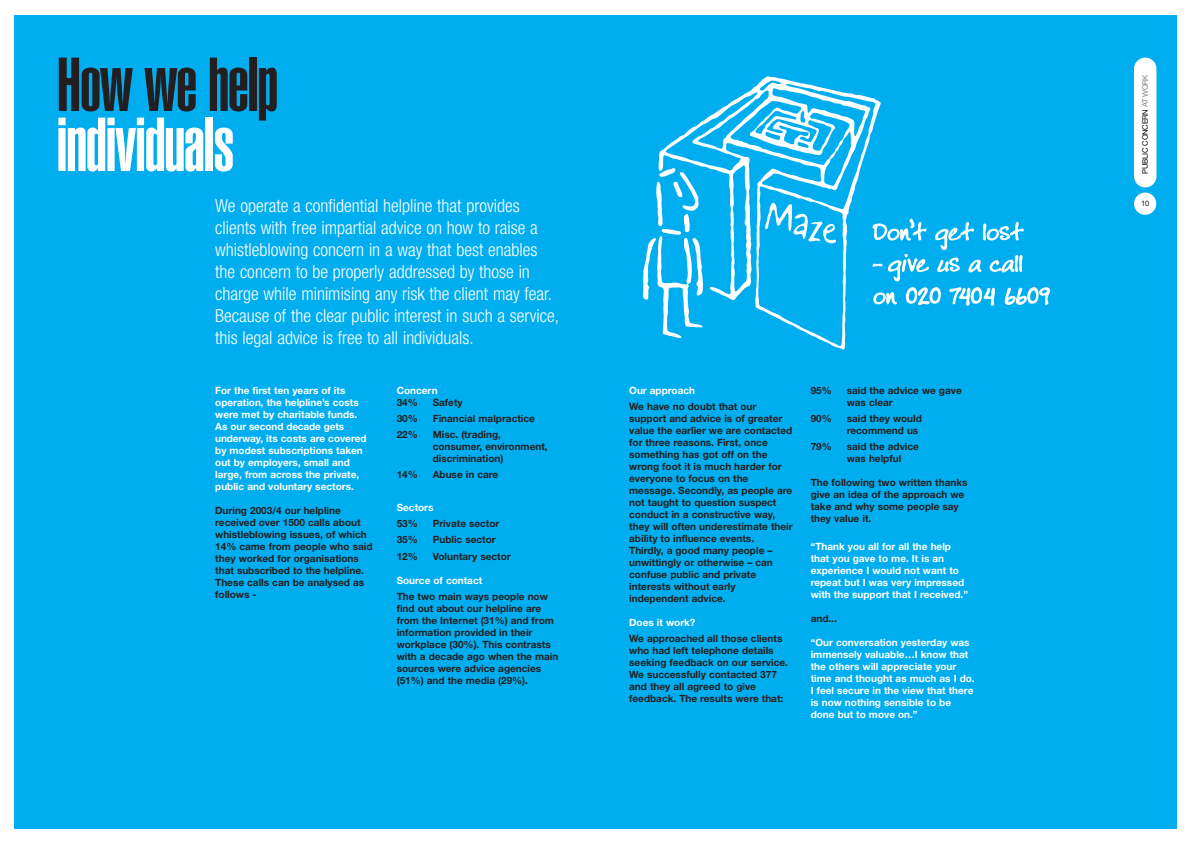
<style>
.page{position:relative;width:1191px;height:842px;background:#fff}
.page>*{position:absolute;margin:0;border:0;box-sizing:border-box;transform-origin:0 0}
.t1{font:900 extra-condensed 75px "Helvetica";letter-spacing:-.015em;color:#fff}
.t2{font:900 extra-condensed 75px "Helvetica";letter-spacing:-.015em;color:#231f20}
.t3{font:300 condensed 18px/22px "Helvetica Neue";color:#fff}
.t4{font:700 10px/12px "Helvetica Neue";color:#231f20}
.t5{font:700 10px/12px "Helvetica Neue";color:#fff}
.t6{font:7.6px "Helvetica Neue";letter-spacing:-.03em;color:#000}
.t7{font:7.6px "Helvetica Neue";color:#231f20}
.s1{color:#867f7c}
</style>
<div class="page">
<div style="left:14px;top:15px;width:1162px;height:814px;background:#00aeef"></div>
<svg style="left:658px;top:76px;width:223px;height:273px"></svg>
<svg style="left:765px;top:203px;width:71px;height:41px"></svg>
<svg style="left:643px;top:168px;width:60px;height:170px"></svg>
<svg style="left:872px;top:219px;width:54px;height:21px"></svg>
<svg style="left:935px;top:222px;width:38px;height:28px"></svg>
<svg style="left:983px;top:222px;width:40px;height:18px"></svg>
<svg style="left:873px;top:264px;width:9px;height:3px"></svg>
<svg style="left:888px;top:254px;width:40px;height:27px"></svg>
<svg style="left:937px;top:258px;width:22px;height:14px"></svg>
<svg style="left:968px;top:260px;width:13px;height:12px"></svg>
<svg style="left:989px;top:255px;width:33px;height:17px"></svg>
<svg style="left:873px;top:293px;width:23px;height:11px"></svg>
<svg style="left:906px;top:288px;width:34px;height:17px"></svg>
<svg style="left:949px;top:288px;width:45px;height:17px"></svg>
<svg style="left:1005px;top:288px;width:44px;height:17px"></svg>
<div style="left:1134px;top:58px;width:22px;height:129px;background:#fff;border-radius:11px"></div>
<div style="left:1134px;top:193px;width:22px;height:22px;background:#fff;border-radius:50%"></div>
<h1 class="t2" style="left:56px;top:58px;width:223px">How we help</h1>
<h1 class="t1" style="left:56px;top:118px;width:179px">individuals</h1>
<p class="t3" style="left:215px;top:196px;width:345px">We operate a confidential helpline that provides clients with free impartial advice on how to raise a whistleblowing concern in a way that best enables the concern to be properly addressed by those in charge while minimising any risk the client may fear.<br>Because of the clear public interest in such a service, this legal advice is free to all individuals.</p>
<p class="t5" style="left:215px;top:385px;width:153px">For the first ten years of its operation, the helpline’s costs were met by charitable funds.<br>As our second decade gets underway, its costs are covered by modest subscriptions taken out by employers, small and large, from across the private, public and voluntary sectors.</p>
<p class="t4" style="left:215px;top:505px;width:159px">During 2003/4 our helpline received over 1500 calls about whistleblowing issues, of which<br>14% came from people who said they worked for organisations that subscribed to the helpline.<br>These calls can be analysed as follows -</p>
<p class="t5" style="left:397px;top:385px;width:42px">Concern</p>
<p class="t4" style="left:397px;top:397px;width:23px">34%</p>
<p class="t4" style="left:433px;top:397px;width:31px">Safety</p>
<p class="t4" style="left:397px;top:413px;width:23px">30%</p>
<p class="t4" style="left:433px;top:413px;width:104px">Financial malpractice</p>
<p class="t4" style="left:397px;top:429px;width:23px">22%</p>
<p class="t4" style="left:433px;top:429px;width:116px">Misc. (trading, consumer, environment, discrimination)</p>
<p class="t4" style="left:397px;top:470px;width:23px">14%</p>
<p class="t4" style="left:433px;top:470px;width:67px">Abuse in care</p>
<p class="t5" style="left:397px;top:502px;width:38px">Sectors</p>
<p class="t4" style="left:397px;top:518px;width:23px">53%</p>
<p class="t4" style="left:433px;top:518px;width:68px">Private sector</p>
<p class="t4" style="left:397px;top:535px;width:23px">35%</p>
<p class="t4" style="left:433px;top:535px;width:65px">Public sector</p>
<p class="t4" style="left:397px;top:551px;width:23px">12%</p>
<p class="t4" style="left:433px;top:551px;width:80px">Voluntary sector</p>
<p class="t5" style="left:397px;top:575px;width:87px">Source of contact</p>
<p class="t4" style="left:397px;top:591px;width:163px">The two main ways people now find out about our helpline are from the Internet (31%) and from information provided in their workplace (30%). This contrasts with a decade ago when the main sources were advice agencies (51%) and the media (29%).</p>
<p class="t5" style="left:629px;top:385px;width:67px">Our approach</p>
<p class="t4" style="left:629px;top:401px;width:165px">We have no doubt that our support and advice is of greater value the earlier we are contacted for three reasons. First, once something has got off on the wrong foot it is much harder for everyone to focus on the message. Secondly, as people are not taught to question suspect conduct in a constructive way, they will often underestimate their ability to influence events.<br>Thirdly, a good many people – unwittingly or otherwise – can confuse public and private interests without early independent advice.</p>
<p class="t5" style="left:629px;top:617px;width:68px">Does it work?</p>
<p class="t4" style="left:629px;top:633px;width:160px">We approached all those clients who had left telephone details seeking feedback on our service.<br>We successfully contacted 377 and they all agreed to give feedback. The results were that:</p>
<p class="t4" style="left:810px;top:385px;width:23px">95%</p>
<p class="t4" style="left:846px;top:385px;width:116px">said the advice we gave was clear</p>
<p class="t4" style="left:810px;top:413px;width:23px">90%</p>
<p class="t4" style="left:846px;top:413px;width:77px">said they would recommend us</p>
<p class="t4" style="left:810px;top:441px;width:23px">79%</p>
<p class="t4" style="left:846px;top:441px;width:74px">said the advice was helpful</p>
<p class="t4" style="left:810px;top:477px;width:158px">The following two written thanks give an idea of the approach we take and why some people say they value it.</p>
<p class="t5" style="left:810px;top:542px;width:159px">“Thank you all for all the help that you gave to me. It is an experience I would not want to repeat but I was very impressed with the support that I received.”</p>
<p class="t4" style="left:810px;top:614px;width:28px">and...</p>
<p class="t5" style="left:810px;top:638px;width:165px">“Our conversation yesterday was immensely valuable…I know that the others will appreciate your time and thought as much as I do.<br>I feel secure in the view that there is now nothing sensible to be done but to move on.”</p>
<p class="t6" style="left:1142px;top:174px;width:101px;rotate:-90deg">PUBLIC CONCERN <span class="s1">AT WORK</span></p>
<p class="t7" style="left:1141px;top:201px;width:10px">10</p>
</div>
